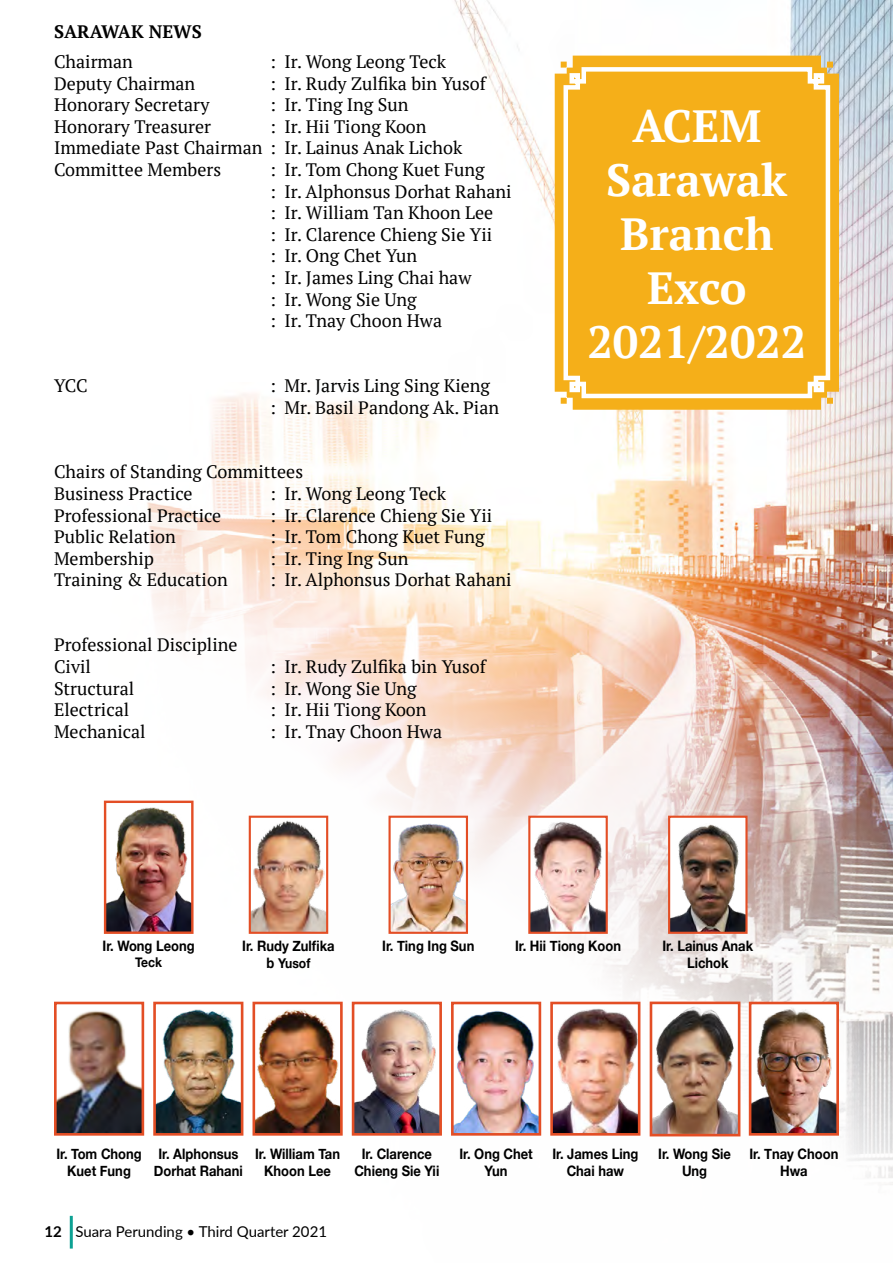
<style>
.page{position:relative;width:893px;height:1263px;background:#fff}
.page>*{position:absolute;margin:0;border:0;box-sizing:border-box;transform-origin:0 0}
.t1{font:700 45px/54px "PT Serif";color:#fff;text-align:center}
.t2{font:18px/21.6px "PT Serif";color:#000}
.t3{font:700 18px "PT Serif";color:#000}
.t4{font:15px "Lato";color:#000}
.t5{font:700 14.4px/17.2px "Helvetica Neue";color:#000;text-align:center;scale:.9 1}
.t6{font:700 13.5px "Helvetica Neue";color:#000;scale:.9 1}
.s1{font-size:14.4px}
.s2{font-weight:700}
</style>
<div class="page">
<img style="left:54px;top:0;width:839px;height:1247px">
<img style="left:107px;top:804px;width:84px;height:127px">
<div style="left:104px;top:801px;width:90px;height:133px;border:2px solid #e34e25"></div>
<img style="left:252px;top:819px;width:73px;height:112px">
<div style="left:249px;top:816px;width:79px;height:118px;border:2px solid #e34e25"></div>
<img style="left:391px;top:819px;width:74px;height:112px">
<div style="left:388px;top:816px;width:80px;height:118px;border:2px solid #e34e25"></div>
<img style="left:531px;top:819px;width:74px;height:112px">
<div style="left:528px;top:816px;width:80px;height:118px;border:2px solid #e34e25"></div>
<img style="left:671px;top:819px;width:74px;height:112px">
<div style="left:668px;top:816px;width:80px;height:118px;border:2px solid #e34e25"></div>
<img style="left:58px;top:1006px;width:82px;height:126px">
<div style="left:54px;top:1002px;width:90px;height:134px;border:3px solid #e34e25"></div>
<img style="left:157px;top:1006px;width:82px;height:126px">
<div style="left:153px;top:1002px;width:90px;height:134px;border:3px solid #e34e25"></div>
<img style="left:256px;top:1006px;width:83px;height:126px">
<div style="left:252px;top:1002px;width:91px;height:134px;border:3px solid #e34e25"></div>
<img style="left:356px;top:1006px;width:82px;height:126px">
<div style="left:352px;top:1002px;width:90px;height:134px;border:3px solid #e34e25"></div>
<img style="left:455px;top:1006px;width:82px;height:126px">
<div style="left:451px;top:1002px;width:90px;height:134px;border:3px solid #e34e25"></div>
<img style="left:554px;top:1006px;width:82px;height:126px">
<div style="left:550px;top:1002px;width:90px;height:134px;border:3px solid #e34e25"></div>
<img style="left:654px;top:1005px;width:82px;height:127px">
<div style="left:650px;top:1001px;width:90px;height:135px;border:3px solid #e34e25"></div>
<img style="left:753px;top:1006px;width:82px;height:126px">
<div style="left:749px;top:1002px;width:90px;height:134px;border:3px solid #e34e25"></div>
<svg style="left:555px;top:56px;width:284px;height:354px;background:#f4b42c"></svg>
<svg style="left:561px;top:65px;width:271px;height:335px;background:#f5b427"></svg>
<hr style="left:70px;top:1216px;width:3px;height:32px;background:#0da193">
<p class="t3" style="left:54px;top:20px;width:149px">SARAWAK NEWS</p>
<p class="t2" style="left:54px;top:51px;width:80px">Chairman</p>
<p class="t2" style="left:270px;top:51px;width:178px">: Ir. Wong Leong Teck</p>
<p class="t2" style="left:54px;top:72px;width:143px">Deputy Chairman</p>
<p class="t2" style="left:270px;top:72px;width:218px">: Ir. Rudy Zulfika bin Yusof</p>
<p class="t2" style="left:54px;top:94px;width:157px">Honorary Secretary</p>
<p class="t2" style="left:270px;top:94px;width:140px">: Ir. Ting Ing Sun</p>
<p class="t2" style="left:54px;top:115px;width:159px">Honorary Treasurer</p>
<p class="t2" style="left:54px;top:115px;width:410px;text-indent:216px">: Ir. Hii Tiong Koon<br>Immediate Past Chairman : Ir. Lainus Anak Lichok<br>Committee Members</p>
<p class="t2" style="left:270px;top:159px;width:243px">: Ir. Tom Chong Kuet Fung<br>: Ir. Alphonsus Dorhat Rahani : Ir. William Tan Khoon Lee<br>: Ir. Clarence Chieng Sie Yii<br>: Ir. Ong Chet Yun<br>: Ir. James Ling Chai haw<br>: Ir. Wong Sie Ung<br>: Ir. Tnay Choon Hwa</p>
<p class="t2" style="left:54px;top:375px;width:35px">YCC</p>
<p class="t2" style="left:270px;top:375px;width:231px">: Mr. Jarvis Ling Sing Kieng : Mr. Basil Pandong Ak. Pian</p>
<p class="t2" style="left:54px;top:461px;width:251px">Chairs of Standing Committees<br>Business Practice</p>
<p class="t2" style="left:270px;top:483px;width:178px">: Ir. Wong Leong Teck</p>
<p class="t2" style="left:54px;top:504px;width:169px">Professional Practice</p>
<p class="t2" style="left:270px;top:504px;width:224px">: Ir. Clarence Chieng Sie Yii</p>
<p class="t2" style="left:54px;top:526px;width:123px">Public Relation</p>
<p class="t2" style="left:270px;top:526px;width:216px">: Ir. Tom Chong Kuet Fung</p>
<p class="t2" style="left:54px;top:547px;width:101px">Membership</p>
<p class="t2" style="left:270px;top:547px;width:140px">: Ir. Ting Ing Sun</p>
<p class="t2" style="left:54px;top:569px;width:175px">Training &amp; Education</p>
<p class="t2" style="left:270px;top:569px;width:243px">: Ir. Alphonsus Dorhat Rahani</p>
<p class="t2" style="left:54px;top:634px;width:185px">Professional Discipline<br>Civil</p>
<p class="t2" style="left:270px;top:655px;width:218px">: Ir. Rudy Zulfika bin Yusof</p>
<p class="t2" style="left:54px;top:677px;width:82px">Structural</p>
<p class="t2" style="left:270px;top:677px;width:148px">: Ir. Wong Sie Ung</p>
<p class="t2" style="left:54px;top:699px;width:77px">Electrical</p>
<p class="t2" style="left:270px;top:699px;width:158px">: Ir. Hii Tiong Koon</p>
<p class="t2" style="left:54px;top:720px;width:93px">Mechanical</p>
<p class="t2" style="left:270px;top:720px;width:174px">: Ir. Tnay Choon Hwa</p>
<h1 class="t1" style="left:587px;top:98px;width:220px">ACEM<br>Sarawak<br>Branch<br>Exco<br>2021/2022</h1>
<p class="t5" style="left:103px;top:937px;width:104px">Ir. Wong Leong</p>
<p class="t6" style="left:135px;top:954px;width:31px">Teck</p>
<p class="t5" style="left:242px;top:937px;width:104px">Ir. Rudy Zulfika</p>
<p class="t6" style="left:267px;top:955px;width:50px"><span class="s1">b</span> Yusof</p>
<p class="t5" style="left:382px;top:937px;width:104px">Ir. Ting Ing Sun</p>
<p class="t5" style="left:515px;top:937px;width:119px">Ir. Hii Tiong Koon</p>
<p class="t5" style="left:662px;top:937px;width:102px">Ir. Lainus Anak<br>Lichok</p>
<p class="t5" style="left:56px;top:1145px;width:96px">Ir. Tom Chong<br>Kuet Fung</p>
<p class="t5" style="left:154px;top:1145px;width:100px">Ir. Alphonsus<br>Dorhat Rahani</p>
<p class="t5" style="left:255px;top:1145px;width:96px">Ir. William Tan<br>Khoon Lee</p>
<p class="t5" style="left:354px;top:1145px;width:96px">Ir. Clarence<br>Chieng Sie Yii</p>
<p class="t5" style="left:459px;top:1145px;width:83px">Ir. Ong Chet<br>Yun</p>
<p class="t5" style="left:552px;top:1145px;width:97px">Ir. James Ling<br>Chai haw</p>
<p class="t5" style="left:658px;top:1145px;width:82px">Ir. Wong Sie<br>Ung</p>
<p class="t5" style="left:749px;top:1145px;width:100px">Ir. Tnay Choon<br>Hwa</p>
<p class="t4" style="left:44px;top:1221px;width:284px"><span class="s2">12</span> Suara Perunding • Third Quarter 2021</p>
</div>
